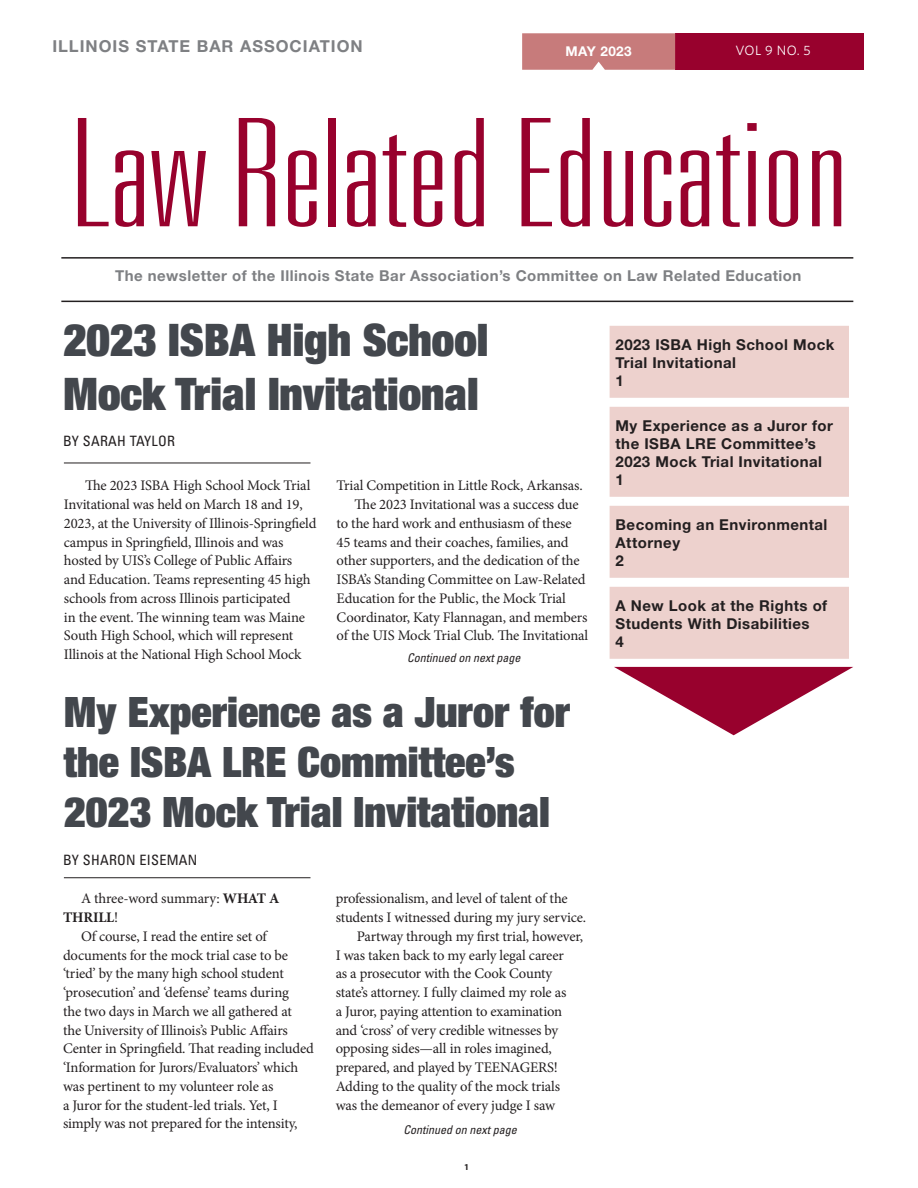
<style>
.page{position:relative;width:918px;height:1188px;background:#fff}
.page>*{position:absolute;margin:0;border:0;box-sizing:border-box;transform-origin:0 0}
.t1{font:100 ultra-condensed 150px "Univers LT Std";color:#98012d;scale:1.41 1}
.headline{font:900 condensed 45px/54px "Helvetica Neue LT Std";color:#43474d}
.headline-2{font:900 condensed 42px/50.4px "Helvetica Neue LT Std";color:#43474d}
.t2{font:700 16.5px "Helvetica Neue LT Std";letter-spacing:.06em;color:#7e8083}
.t3{font:700 15px/18px "Helvetica Neue LT Std";letter-spacing:.03em;color:#231f20}
.t4{font:700 15px "Helvetica Neue LT Std";letter-spacing:.03em;color:#7e8083}
.body{font:14.7px/18.8px "Minion Pro";letter-spacing:-.01em;color:#231f20}
.byline{font:condensed 14.25px "Univers LT Std";letter-spacing:.02em;color:#231f20}
.Inside{font:13.5px "Whitney";color:#fff}
.Inside-2{font:700 13.5px "Helvetica Neue LT Std";letter-spacing:.03em;color:#fff}
.blurb{font:italic condensed 12px "Univers LT Std";color:#231f20}
.t5{font:700 9px "Myriad Pro";color:#231f20}
.s1{font-weight:700}
</style>
<div class="page">
<div style="left:675px;top:33px;width:189px;height:37px;background:#98012d"></div>
<div style="left:522px;top:33px;width:153px;height:37px;background:#c77b7b"></div>
<hr style="left:61px;top:257px;width:792px;height:2px;background:#231f20">
<hr style="left:61px;top:301px;width:792px;height:1px;background:#231f20">
<div style="left:610px;top:326px;width:239px;height:72px;background:#edd1cd"></div>
<div style="left:610px;top:407px;width:239px;height:90px;background:#edd1cd"></div>
<div style="left:610px;top:506px;width:239px;height:72px;background:#edd1cd"></div>
<div style="left:610px;top:587px;width:239px;height:72px;background:#edd1cd"></div>
<svg style="left:614px;top:667px;width:239px;height:68px"></svg>
<hr style="left:64px;top:877px;width:246px;height:1px;background:#231f20">
<hr style="left:64px;top:463px;width:246px;height:1px;background:#231f20">
<p class="t2" style="left:52px;top:36px;width:312px">ILLINOIS STATE BAR ASSOCIATION</p>
<p class="Inside-2" style="left:566px;top:43px;width:68px">MAY 2023</p>
<p class="Inside" style="left:735px;top:42px;width:77px">VOL 9 NO. 5</p>
<h1 class="t1" style="left:71px;top:97px;width:553px">Law Related Education</h1>
<p class="t4" style="left:115px;top:266px;width:688px">The newsletter of the Illinois State Bar Association’s Committee on Law Related Education</p>
<p class="headline" style="left:63px;top:312px;width:427px">2023 ISBA High School<br>Mock Trial Invitational</p>
<p class="byline" style="left:63px;top:432px;width:114px">BY SARAH TAYLOR</p>
<p class="body" style="left:64px;top:476px;width:254px;text-indent:21px">The 2023 ISBA High School Mock Trial Invitational was held on March 18 and 19, 2023, at the University of Illinois-Springfield campus in Springfield, Illinois and was hosted by UIS’s College of Public Affairs and Education. Teams representing 45 high schools from across Illinois participated<br>in the event. The winning team was Maine South High School, which will represent Illinois at the National High School Mock</p>
<p class="body" style="left:337px;top:476px;width:248px">Trial Competition in Little Rock, Arkansas.</p>
<p class="body" style="left:337px;top:495px;width:253px;text-indent:18px">The 2023 Invitational was a success due to the hard work and enthusiasm of these 45 teams and their coaches, families, and other supporters, and the dedication of the ISBA’s Standing Committee on Law-Related Education for the Public, the Mock Trial Coordinator, Katy Flannagan, and members of the UIS Mock Trial Club. The Invitational</p>
<p class="blurb" style="left:407px;top:651px;width:115px">Continued on next page</p>
<p class="headline-2" style="left:64px;top:685px;width:508px">My Experience as a Juror for the ISBA LRE Committee’s<br>2023 Mock Trial Invitational</p>
<p class="byline" style="left:63px;top:851px;width:136px">BY SHARON EISEMAN</p>
<p class="body" style="left:63px;top:889px;width:218px;text-indent:18px">A three-word summary: <span class="s1">WHAT A<br>THRILL</span>!</p>
<p class="body" style="left:63px;top:927px;width:253px;text-indent:18px">Of course, I read the entire set of documents for the mock trial case to be ‘tried’ by the many high school student ‘prosecution’ and ‘defense’ teams during<br>the two days in March we all gathered at<br>the University of Illinois’s Public Affairs Center in Springfield. That reading included ‘Information for Jurors/Evaluators’ which was pertinent to my volunteer role as<br>a Juror for the student-led trials. Yet, I simply was not prepared for the intensity,</p>
<p class="body" style="left:336px;top:889px;width:252px">professionalism, and level of talent of the students I witnessed during my jury service.</p>
<p class="body" style="left:336px;top:927px;width:249px;text-indent:21px">Partway through my first trial, however, I was taken back to my early legal career<br>as a prosecutor with the Cook County state’s attorney. I fully claimed my role as<br>a Juror, paying attention to examination and ‘cross’ of very credible witnesses by opposing sides—all in roles imagined, prepared, and played by TEENAGERS!<br>Adding to the quality of the mock trials was the demeanor of every judge I saw</p>
<p class="blurb" style="left:404px;top:1122px;width:115px">Continued on next page</p>
<p class="t5" style="left:464px;top:1161px;width:6px">1</p>
<p class="t3" style="left:616px;top:335px;width:220px">2023 ISBA High School Mock<br>Trial Invitational<br>1</p>
<p class="t3" style="left:616px;top:416px;width:219px">My Experience as a Juror for the ISBA LRE Committee’s<br>2023 Mock Trial Invitational<br>1</p>
<p class="t3" style="left:616px;top:515px;width:213px">Becoming an Environmental<br>Attorney<br>2</p>
<p class="t3" style="left:616px;top:596px;width:213px">A New Look at the Rights of<br>Students With Disabilities<br>4</p>
</div>
